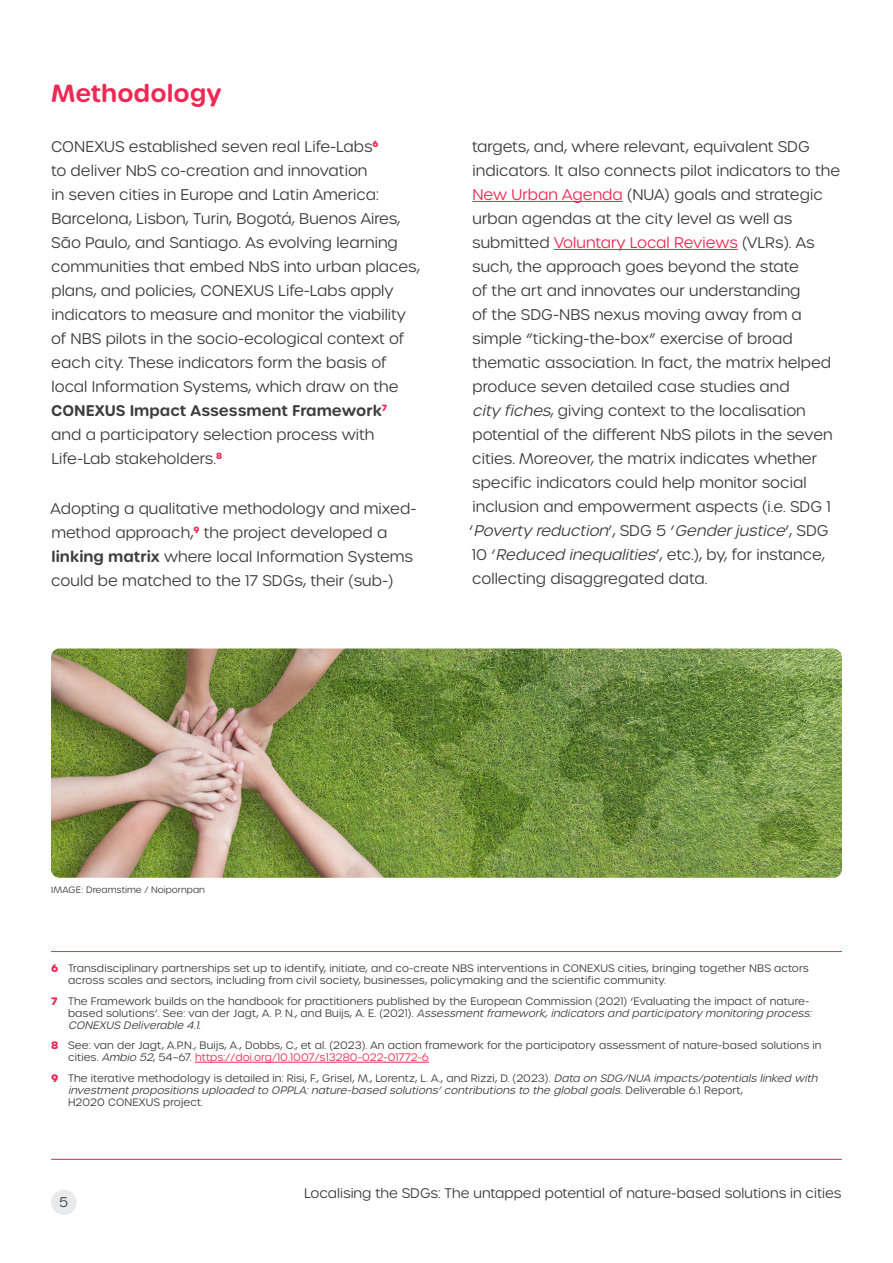
<style>
.page{position:relative;width:893px;height:1263px;background:#fff}
.page>*{position:absolute;margin:0;border:0;box-sizing:border-box;transform-origin:0 0}
.t1{font:600 24px "Urbane Rounded";color:#ee2953}
.t2{font:300 15px/24px "Urbane Rounded";color:#3e3e3f}
.t3{font:300 13.5px "Urbane Rounded";color:#3e3e3f}
.t4{font:300 10.5px/12px "Urbane Rounded";letter-spacing:.01em;color:#3e3e3f}
.t5{font:italic 300 10.5px/12px "Urbane Rounded";color:#3e3e3f}
.t6{font:300 9px "Urbane Rounded";color:#3e3e3f}
.s1{font-weight:600}
.s2{color:#ee2953}
.s3{font-style:italic}
.s4{font-weight:700;color:#ee2953}
.s5{font-weight:700;font-style:normal;color:#ee2953}
.s6{font-style:normal}
</style>
<div class="page">
<hr style="left:52px;top:1159px;width:789px;height:1px;background:#ee2953">
<div style="left:51px;top:1189px;width:26px;height:26px;background:#e9eaeb;border-radius:50%"></div>
<hr style="left:472px;top:201px;width:151px;height:1px;background:#ee2953">
<hr style="left:554px;top:249px;width:184px;height:1px;background:#ee2953">
<hr style="left:51px;top:951px;width:791px;height:1px;background:#ee2953">
<hr style="left:195px;top:1062px;width:234px;height:1px;background:#ee2953">
<img style="left:51px;top:648px;width:791px;height:230px">
<p class="t1" style="left:51px;top:78px;width:172px">Methodology</p>
<p class="t2" style="left:51px;top:135px;width:370px">CONEXUS established seven real Life-Labs<sup>6<br></sup>to deliver NbS co-creation and innovation<br>in seven cities in Europe and Latin America:<br>Barcelona, Lisbon, Turin, Bogotá, Buenos Aires, São Paulo, and Santiago. As evolving learning communities that embed NbS into urban places, plans, and policies, CONEXUS Life-Labs apply indicators to measure and monitor the viability of NBS pilots in the socio-ecological context of each city. These indicators form the basis of local Information Systems, which draw on the <span class="s1">CONEXUS Impact Assessment Framework</span><sup>7 </sup>and a participatory selection process with Life-Lab stakeholders.<sup>8</sup></p>
<p class="t2" style="left:51px;top:496px;width:367px">Adopting a qualitative methodology and mixed&shy;method approach,<sup>9</sup> the project developed a <span class="s1">linking matrix</span> where local Information Systems could be matched to the 17 SDGs, their (sub-)</p>
<p class="t2" style="left:469px;top:135px;width:373px">targets, and, where relevant, equivalent SDG indicators. It also connects pilot indicators to the <span class="s2">New Urban Agenda</span> (NUA) goals and strategic urban agendas at the city level as well as submitted <span class="s2">Voluntary Local Reviews</span> (VLRs). As such, the approach goes beyond the state<br>of the art and innovates our understanding<br>of the SDG-NBS nexus moving away from a simple “ticking-the-box” exercise of broad thematic association. In fact, the matrix helped produce seven detailed case studies and<br><span class="s3">city fiches</span>, giving context to the localisation potential of the different NbS pilots in the seven cities. Moreover, the matrix indicates whether specific indicators could help monitor social inclusion and empowerment aspects (i.e. SDG 1<br>‘ <span class="s3">Poverty reduction</span>’ , S D G 5 ‘ <span class="s3">Genderjustice</span>’ , S D G 10 ‘<span class="s3">Reduced inequalities</span>’, etc.), by, for instance, collecting disaggregated data.</p>
<p class="t6" style="left:51px;top:884px;width:155px">IMAGE: Dreamstime / Noipornpan</p>
<p class="t4" style="left:68px;top:962px;width:742px;text-indent:-17px"><span class="s4">6</span> Transdisciplinary partnerships set up to identify, initiate, and co-create NBS interventions in CONEXUS cities, bringing together NBS actors across scales and sectors, including from civil society, businesses, policymaking and the scientific community.</p>
<p class="t4" style="left:68px;top:995px;width:748px;text-indent:-17px"><span class="s4">7</span> The Framework builds on the handbook for practitioners published by the European Commission (2021) ‘Evaluating the impact of nature&shy;b a s e d s o l u t i o n s ’ . S e e : v a n d e r J a g t , A . P. N ., a n d B u ij s, A . E . ( 2 0 2 1 ) . <span class="s3">Assessmentframework,indicators and participatory monitoring process:<br>CONEXUS Deliverable 4.1</span>.</p>
<p class="t4" style="left:68px;top:1039px;width:755px;text-indent:-17px"><span class="s4">8</span> See: van der Jagt, A.P.N., Buijs, A., Dobbs, C., et al. (2023). An action framework for the participatory assessment of nature-based solutions in cities. <span class="s3">Ambio 52</span>, 54–67. <span class="s2">https://doi.org/10.1007/s13280-022-01772-6</span></p>
<p class="t5" style="left:68px;top:1072px;width:754px;text-indent:-17px"><span class="s5">9</span> <span class="s6">The iterative methodology is detailed in: Risi, F., Grisel, M., Lorentz, L. A., and Rizzi, D. (2023).</span> Data on SDG/NUA impacts/potentials linked with investmentpropositions uploaded to OPPLA:nature-based solutions’contributions to the globalgoals<span class="s6">. D e l i v e r a b l e 6 . 1 R e p o r t ,<br>H2020 CONEXUS project.</span></p>
<p class="t3" style="left:59px;top:1194px;width:10px">5</p>
<p class="t3" style="left:304px;top:1185px;width:539px">Localising the SDGs: The untapped potential of nature-based solutions in cities</p>
</div>
